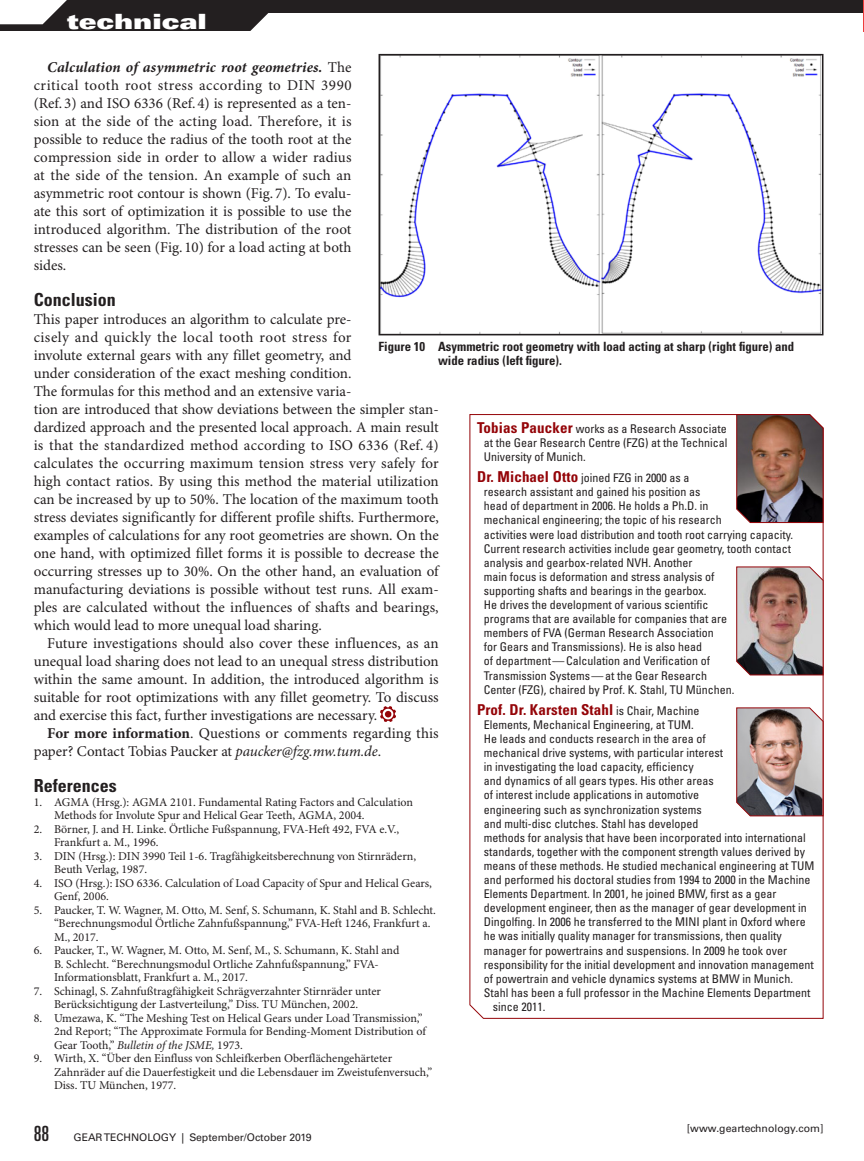
<style>
.page{position:relative;width:864px;height:1161px;background:#fff}
.page>*{position:absolute;margin:0;border:0;box-sizing:border-box;transform-origin:0 0}
.t1{font:21px "Univers LT Std X Black Ex";color:#fff}
.t2{font:700 condensed 18px "Univers LT Std";color:#231f20}
.t3{font:15px/18px "Minion Pro";color:#231f20;text-align:justify}
.t4{font:700 condensed 15px "Univers LT Std";letter-spacing:.01em;color:#940408}
.t5{font:700 condensed 12.75px/13.5px "Univers LT Std";color:#231f20}
.t6{font:condensed 12px/14.1px "Univers LT Std";color:#231f20;text-align:justify}
.t7{font:12px/13.5px "Minion Pro";color:#231f20}
.t8{font:10.5px "Univers LT Std";color:#231f20}
.t9{font:700 2.7px "Times New Roman";color:#000}
.s1{font-weight:700;font-style:italic}
.s2{font-weight:700}
.s3{font-style:italic}
.s4{font-weight:700;font-size:15px;color:#940408}
.s5{font-weight:400;font-size:12px;color:#231f20}
.s6{font-stretch:ultra-condensed;font-size:21px}
</style>
<div class="page">
<svg style="left:469px;top:414px;width:355px;height:605px"></svg>
<img style="left:381px;top:706px;width:15px;height:16px">
<img style="left:382px;top:57px;width:439px;height:275px">
<div style="left:379px;top:54px;width:445px;height:281px;border:2px solid #231f20"></div>
<img style="left:736px;top:707px;width:88px;height:110px">
<img style="left:736px;top:566px;width:88px;height:110px">
<svg style="left:736px;top:414px;width:88px;height:109px;background:#6f544e"></svg>
<hr style="left:863px;top:0;width:1px;height:31px;background:#ee3d3c">
<div style="left:0;top:0;width:301px;height:31px;background:#231f20"></div>
<svg style="left:250px;top:14px;width:51px;height:17px"></svg>
<div style="left:264px;top:0;width:599px;height:14px;background:#231f20"></div>
<svg style="left:0;top:0;width:67px;height:24px"></svg>
<h1 class="t1" style="left:67px;top:9px;width:141px">technical</h1>
<p class="t3" style="left:34px;top:59px;width:319px;text-indent:14px"><span class="s1">Calculation of asymmetric root geometries.</span> The critical tooth root stress according to DIN 3990 (Ref. 3) and ISO 6336 (Ref. 4) is represented as a ten&shy;sion at the side of the acting load. Therefore, it is possible to reduce the radius of the tooth root at the compression side in order to allow a wider radius at the side of the tension. An example of such an asymmetric root contour is shown (Fig. 7). To evalu&shy;ate this sort of optimization it is possible to use the introduced algorithm. The distribution of the root stresses can be seen (Fig. 10) for a load acting at both sides.</p>
<p class="t2" style="left:34px;top:289px;width:84px">Conclusion</p>
<p class="t3" style="left:34px;top:311px;width:407px;text-align:left">This paper introduces an algorithm to calculate pre-<br>cisely and quickly the local tooth root stress for<br>involute external gears with any fillet geometry, and<br>under consideration of the exact meshing condition.<br>The formulas for this method and an extensive varia-<br>tion are introduced that show deviations between the simpler stan&shy;dardized approach and the presented local approach. A main result is that the standardized method according to ISO 6336 (Ref. 4) calculates the occurring maximum tension stress very safely for high contact ratios. By using this method the material utilization can be increased by up to 50%. The location of the maximum tooth stress deviates significantly for different profile shifts. Furthermore, examples of calculations for any root geometries are shown. On the one hand, with optimized fillet forms it is possible to decrease the occurring stresses up to 30%. On the other hand, an evaluation of manufacturing deviations is possible without test runs. All exam&shy;ples are calculated without the influences of shafts and bearings, which would lead to more unequal load sharing.</p>
<p class="t3" style="left:34px;top:635px;width:407px;text-indent:14px">Future investigations should also cover these influences, as an unequal load sharing does not lead to an unequal stress distribution within the same amount. In addition, the introduced algorithm is suitable for root optimizations with any fillet geometry. To discuss and exercise this fact, further investigations are necessary.</p>
<p class="t3" style="left:34px;top:725px;width:406px;text-indent:14px"><span class="s2">For more information</span>. Questions or comments regarding this paper? Contact Tobias Paucker at <span class="s3">paucker@fzg.mw.tum.de</span>.</p>
<p class="t2" style="left:34px;top:775px;width:84px">References</p>
<p class="t7" style="left:54px;top:795px;width:361px;text-indent:-20px">1. AGMA (Hrsg.): AGMA 2101. Fundamental Rating Factors and Calculation<br>Methods for Involute Spur and Helical Gear Teeth, AGMA, 2004.</p>
<p class="t7" style="left:54px;top:822px;width:347px;text-indent:-20px">2. Börner, J. and H. Linke. Örtliche Fußspannung, FVA-Heft 492, FVA e.V.,<br>Frankfurt a. M., 1996.</p>
<p class="t7" style="left:54px;top:849px;width:364px;text-indent:-20px">3. DIN (Hrsg.): DIN 3990 Teil 1-6. Tragfähigkeitsberechnung von Stirnrädern,<br>Beuth Verlag, 1987.</p>
<p class="t7" style="left:54px;top:876px;width:380px;text-indent:-20px">4. ISO (Hrsg.): ISO 6336. Calculation of Load Capacity of Spur and Helical Gears,<br>Genf, 2006.</p>
<p class="t7" style="left:54px;top:903px;width:383px;text-indent:-20px">5. Paucker, T. W. Wagner, M. Otto, M. Senf, S. Schumann, K. Stahl and B. Schlecht. “Berechnungsmodul Örtliche Zahnfußspannung,” FVA-Heft 1246, Frankfurt a.<br>M., 2017.</p>
<p class="t7" style="left:54px;top:944px;width:347px;text-indent:-20px">6. Paucker, T., W. Wagner, M. Otto, M. Senf, M., S. Schumann, K. Stahl and<br>B. Schlecht. “Berechnungsmodul Ortliche Zahnfußspannung,” FVA-<br>Informationsblatt, Frankfurt a. M., 2017.</p>
<p class="t7" style="left:34px;top:984px;width:349px;text-align:center">7. Schinagl, S. Zahnfußtragfähigkeit Schrägverzahnter Stirnräder unter<br>Berücksichtigung der Lastverteilung,” Diss. TU München, 2002.</p>
<p class="t7" style="left:54px;top:1011px;width:373px;text-indent:-20px">8. Umezawa, K. “The Meshing Test on Helical Gears under Load Transmission,”<br>2nd Report; “The Approximate Formula for Bending-Moment Distribution of<br>Gear Tooth,” <span class="s3">Bulletin of the JSME,</span> 1973.</p>
<p class="t7" style="left:54px;top:1052px;width:380px;text-indent:-20px">9. Wirth, X. “Über den Einfluss von Schleifkerben Oberflächengehärteter<br>Zahnräder auf die Dauerfestigkeit und die Lebensdauer im Zweistufenversuch,”<br>Diss. TU München, 1977.</p>
<p class="t5" style="left:438px;top:340px;width:358px;text-indent:-59px">Figure 10 Asymmetric root geometry with load acting at sharp (right figure) and wide radius (left figure).</p>
<p class="t6" style="left:484px;top:421px;width:245px;text-indent:-7px"><span class="s4">Tobias Paucker</span> works as a Research Associate at the Gear Research Centre (FZG) at the Technical University of Munich.</p>
<p class="t6" style="left:484px;top:471px;width:311px;text-align:left;text-indent:-7px"><span class="s4">Dr. Michael Otto</span> joined FZG in 2000 as a<br>research assistant and gained his position as<br>head of department in 2006. He holds a Ph.D. in<br>mechanical engineering; the topic of his research<br>activities were load distribution and tooth root carrying capacity.<br>Current research activities include gear geometry, tooth contact analysis and gearbox-related NVH. Another<br>main focus is deformation and stress analysis of<br>supporting shafts and bearings in the gearbox.<br>He drives the development of various scientific<br>programs that are available for companies that are<br>members of FVA (German Research Association<br>for Gears and Transmissions). He is also head<br>of department—Calculation and Verification of<br>Transmission Systems—at the Gear Research<br>Center (FZG), chaired by Prof. K. Stahl, TU München.</p>
<p class="t4" style="left:477px;top:700px;width:224px">Prof. Dr. Karsten Stahl <span class="s5">is Chair, Machine</span></p>
<p class="t6" style="left:484px;top:717px;width:211px">Elements, Mechanical Engineering, at TUM.</p>
<p class="t6" style="left:484px;top:732px;width:223px">He leads and conducts research in the area of</p>
<p class="t6" style="left:484px;top:746px;width:241px">mechanical drive systems, with particular interest</p>
<p class="t6" style="left:484px;top:760px;width:212px">in investigating the load capacity, efficiency</p>
<p class="t6" style="left:484px;top:774px;width:231px">and dynamics of all gears types. His other areas</p>
<p class="t6" style="left:484px;top:788px;width:217px">of interest include applications in automotive</p>
<p class="t6" style="left:484px;top:802px;width:219px">engineering such as synchronization systems</p>
<p class="t6" style="left:484px;top:816px;width:216px">and multi-disc clutches. Stahl has developed</p>
<p class="t6" style="left:484px;top:830px;width:323px">methods for analysis that have been incorporated into international</p>
<p class="t6" style="left:484px;top:844px;width:323px">standards, together with the component strength values derived by</p>
<p class="t6" style="left:484px;top:858px;width:332px">means of these methods. He studied mechanical engineering at TUM</p>
<p class="t6" style="left:484px;top:873px;width:328px">and performed his doctoral studies from 1994 to 2000 in the Machine</p>
<p class="t6" style="left:484px;top:887px;width:294px">Elements Department. In 2001, he joined BMW, first as a gear</p>
<p class="t6" style="left:484px;top:901px;width:325px">development engineer, then as the manager of gear development in</p>
<p class="t6" style="left:484px;top:915px;width:323px">Dingolfing. In 2006 he transferred to the MINI plant in Oxford where</p>
<p class="t6" style="left:484px;top:929px;width:299px">he was initially quality manager for transmissions, then quality</p>
<p class="t6" style="left:484px;top:943px;width:305px">manager for powertrains and suspensions. In 2009 he took over</p>
<p class="t6" style="left:484px;top:957px;width:331px">responsibility for the initial development and innovation management</p>
<p class="t6" style="left:484px;top:971px;width:311px">of powertrain and vehicle dynamics systems at BMW in Munich.</p>
<p class="t6" style="left:484px;top:985px;width:328px">Stahl has been a full professor in the Machine Elements Department</p>
<p class="t6" style="left:493px;top:999px;width:54px">since 2011.</p>
<p class="t9" style="left:732px;top:835px;width:18px">Karsten Stahl</p>
<p class="t8" style="left:34px;top:1131px;width:279px"><span class="s6">88</span> GEAR TECHNOLOGY | September/October 2019</p>
<p class="t8" style="left:687px;top:1122px;width:138px">[www.geartechnology.com]</p>
</div>
